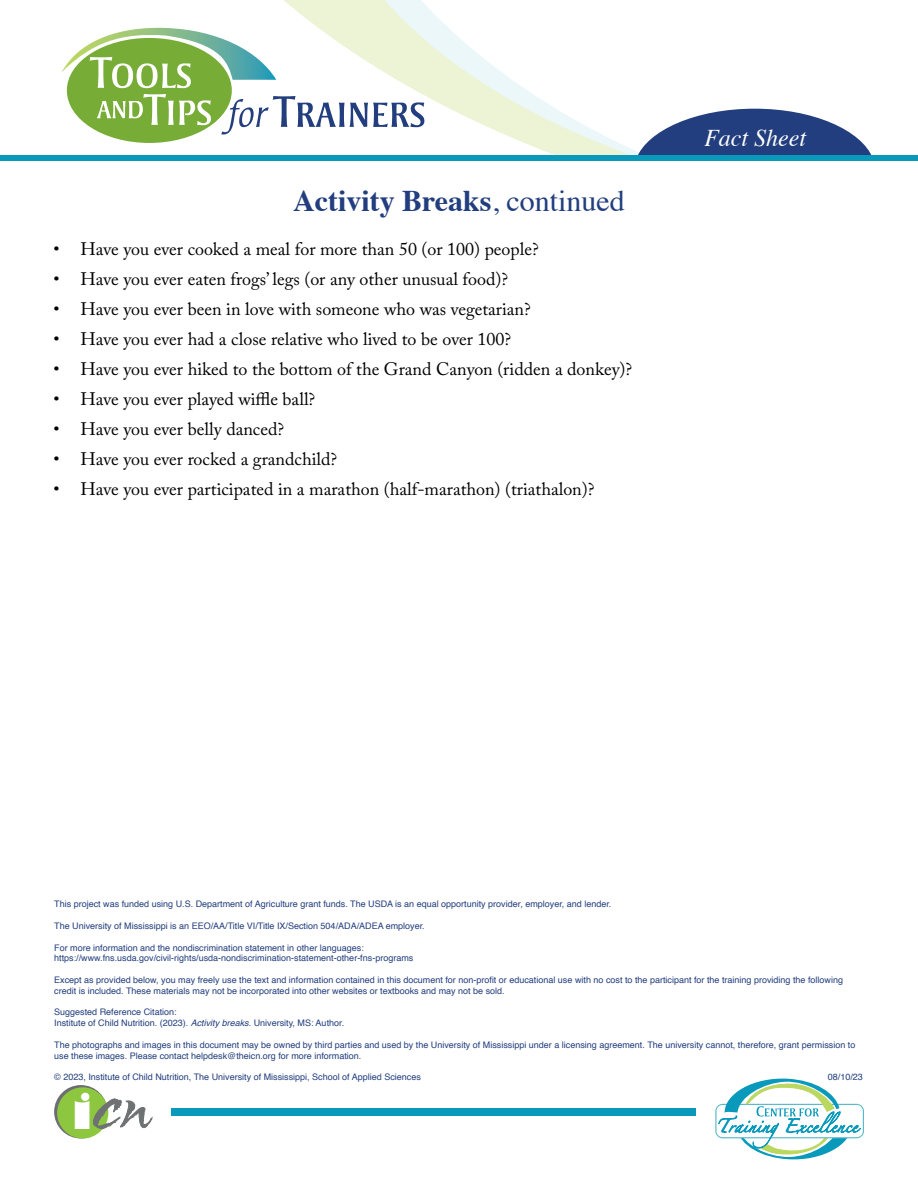
<style>
.page{position:relative;width:918px;height:1188px;background:#fff}
.page>*{position:absolute;margin:0;border:0;box-sizing:border-box;transform-origin:0 0}
.t1{font:800 48.45px "Gill Sans";color:#fff}
.t2{font:700 30px "Times";color:#223e7e}
.t3{font:italic 24px "Times";color:#fff}
.t4{font:18px "Adobe Caslon Pro";color:#000}
.t5{font:9px/10.8px "Helvetica";color:#223e7e}
.s1{font-weight:400}
.s2{font-style:italic}
</style>
<div class="page">
<svg style="left:118px;top:0;width:518px;height:155px"></svg>
<svg style="left:636px;top:109px;width:236px;height:46px"></svg>
<div style="left:67px;top:38px;width:165px;height:105px;background:#77ad37;border-radius:50%"></div>
<svg style="left:221px;top:96px;width:203px;height:38px"></svg>
<svg style="left:62px;top:28px;width:214px;height:60px"></svg>
<svg style="left:97px;top:94px;width:114px;height:31px"></svg>
<div style="left:0;top:155px;width:918px;height:6px;background:#099abb"></div>
<svg style="left:718px;top:1078px;width:144px;height:82px"></svg>
<div style="left:171px;top:1108px;width:525px;height:8px;background:#099abb"></div>
<svg style="left:54px;top:1085px;width:54px;height:53px"></svg>
<div style="left:57px;top:1087px;width:51px;height:52px;background:#8dc63f;border-radius:50%"></div>
<svg style="left:93px;top:1099px;width:60px;height:30px"></svg>
<h2 class="t2" style="left:293px;top:172px;width:333px">Activity Breaks<span class="s1">, continued</span></h2>
<h3 class="t4" style="left:54px;top:238px;width:487px">• Have you ever cooked a meal for more than 50 (or 100) people?</h3>
<h3 class="t4" style="left:54px;top:268px;width:456px">• Have you ever eaten frogs’ legs (or any other unusual food)?</h3>
<h3 class="t4" style="left:54px;top:298px;width:479px">• Have you ever been in love with someone who was vegetarian?</h3>
<h3 class="t4" style="left:54px;top:328px;width:459px">• Have you ever had a close relative who lived to be over 100?</h3>
<h3 class="t4" style="left:54px;top:358px;width:580px">• Have you ever hiked to the bottom of the Grand Canyon (ridden a donkey)?</h3>
<h3 class="t4" style="left:54px;top:388px;width:263px">• Have you ever played wiffle ball?</h3>
<h3 class="t4" style="left:54px;top:418px;width:232px">• Have you ever belly danced?</h3>
<h3 class="t4" style="left:54px;top:448px;width:285px">• Have you ever rocked a grandchild?</h3>
<h3 class="t4" style="left:54px;top:478px;width:542px">• Have you ever participated in a marathon (half-marathon) (triathalon)?</h3>
<h3 class="t3" style="left:704px;top:117px;width:103px">Fact Sheet</h3>
<p class="t5" style="left:54px;top:899px;width:559px">This project was funded using U.S. Department of Agriculture grant funds. The USDA is an equal opportunity provider, employer, and lender.</p>
<p class="t5" style="left:54px;top:921px;width:372px">The University of Mississippi is an EEO/AA/Title VI/Title IX/Section 504/ADA/ADEA employer.</p>
<p class="t5" style="left:54px;top:942px;width:361px">For more information and the nondiscrimination statement in other languages: https://www.fns.usda.gov/civil-rights/usda-nondiscrimination-statement-other-fns-programs</p>
<p class="t5" style="left:54px;top:975px;width:790px">Except as provided below, you may freely use the text and information contained in this document for non-profit or educational use with no cost to the participant for the training providing the following credit is included. These materials may not be incorporated into other websites or textbooks and may not be sold.</p>
<p class="t5" style="left:54px;top:1007px;width:291px">Suggested Reference Citation:<br>Institute of Child Nutrition. (2023). <span class="s2">Activity breaks</span>. University, MS: Author.</p>
<p class="t5" style="left:54px;top:1040px;width:803px">The photographs and images in this document may be owned by third parties and used by the University of Mississippi under a licensing agreement. The university cannot, therefore, grant permission to use these images. Please contact helpdesk@theicn.org for more information.</p>
<p class="t5" style="left:54px;top:1072px;width:368px">© 2023, Institute of Child Nutrition, The University of Mississippi, School of Applied Sciences</p>
<p class="t5" style="left:828px;top:1072px;width:37px">08/10/23</p>
<h1 class="t1" style="left:72px;top:1074px;width:22px">i</h1>
</div>
